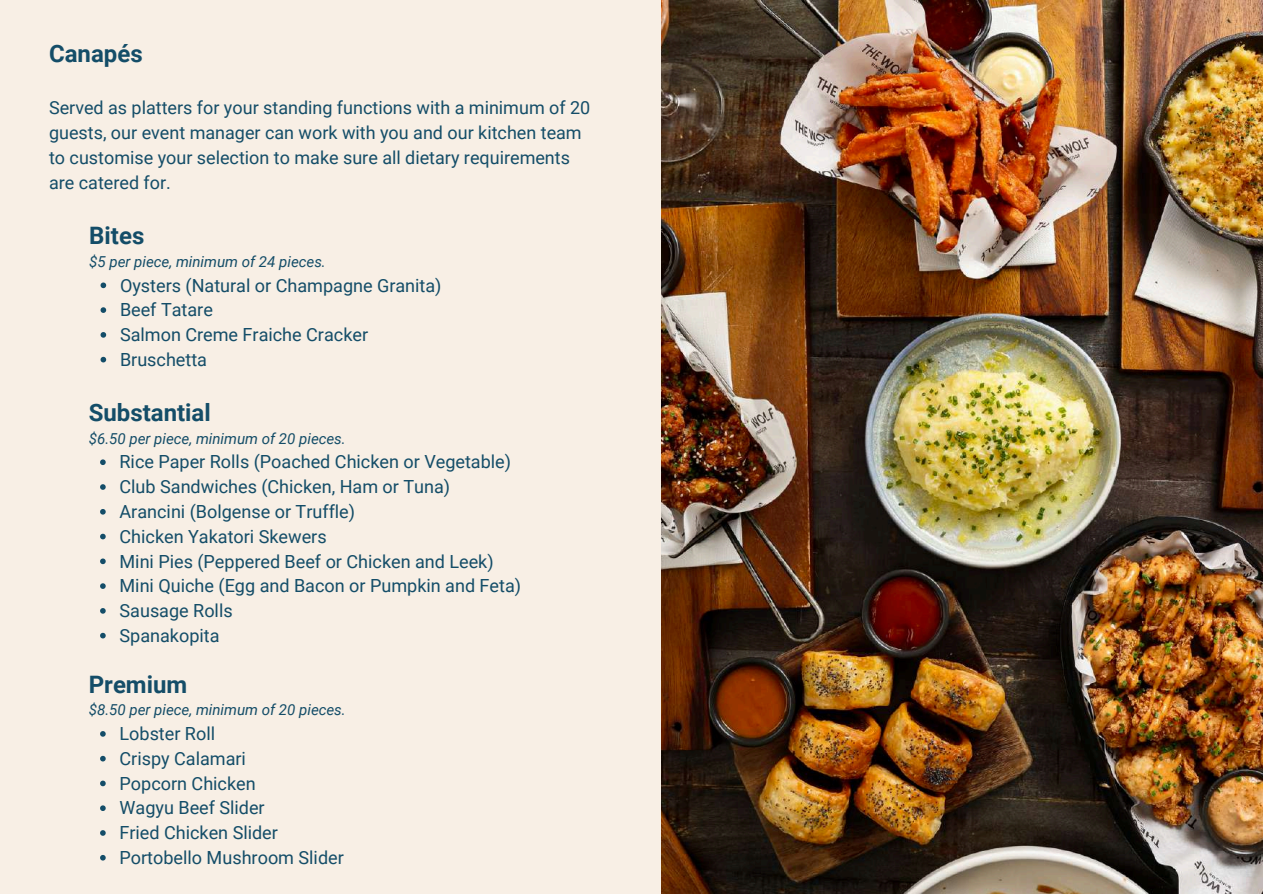
<style>
.page{position:relative;width:1263px;height:894px;background:#fff}
.page>*{position:absolute;margin:0;border:0;box-sizing:border-box;transform-origin:0 0}
.t1{font:700 24px "Roboto";color:#144d68}
.t2{font:18px/24.8px "Roboto";color:#144d68}
.t3{font:italic 15px "Roboto";color:#144d68}
</style>
<div class="page">
<img style="left:661px;top:0;width:602px;height:893px">
<div style="left:0;top:0;width:661px;height:893px;background:#f8efe5"></div>
<svg style="left:101px;top:282px;width:5px;height:6px"></svg>
<svg style="left:101px;top:307px;width:5px;height:6px"></svg>
<svg style="left:101px;top:332px;width:5px;height:5px"></svg>
<svg style="left:101px;top:357px;width:5px;height:5px"></svg>
<svg style="left:100px;top:459px;width:6px;height:6px"></svg>
<svg style="left:100px;top:484px;width:6px;height:5px"></svg>
<svg style="left:100px;top:509px;width:6px;height:5px"></svg>
<svg style="left:100px;top:533px;width:6px;height:6px"></svg>
<svg style="left:100px;top:558px;width:6px;height:6px"></svg>
<svg style="left:100px;top:583px;width:6px;height:5px"></svg>
<svg style="left:100px;top:608px;width:6px;height:5px"></svg>
<svg style="left:100px;top:632px;width:6px;height:6px"></svg>
<svg style="left:100px;top:731px;width:6px;height:5px"></svg>
<svg style="left:100px;top:755px;width:6px;height:6px"></svg>
<svg style="left:100px;top:780px;width:6px;height:6px"></svg>
<svg style="left:100px;top:805px;width:6px;height:5px"></svg>
<svg style="left:100px;top:830px;width:6px;height:5px"></svg>
<svg style="left:100px;top:855px;width:6px;height:5px"></svg>
<h1 class="t1" style="left:49px;top:39px;width:95px">Canapés</h1>
<p class="t2" style="left:49px;top:96px;width:543px">Served as platters for your standing functions with a minimum of 20 guests, our event manager can work with you and our kitchen team to customise your selection to make sure all dietary requirements are catered for.</p>
<h1 class="t1" style="left:89px;top:222px;width:57px">Bites</h1>
<p class="t3" style="left:89px;top:253px;width:238px">$5 per piece, minimum of 24 pieces.</p>
<p class="t2" style="left:120px;top:273px;width:323px">Oysters (Natural or Champagne Granita)<br>Beef Tatare<br>Salmon Creme Fraiche Cracker<br>Bruschetta</p>
<h1 class="t1" style="left:89px;top:399px;width:124px">Substantial</h1>
<p class="t3" style="left:89px;top:429px;width:258px">$6.50 per piece, minimum of 20 pieces.</p>
<p class="t2" style="left:120px;top:450px;width:403px">Rice Paper Rolls (Poached Chicken or Vegetable)<br>Club Sandwiches (Chicken, Ham or Tuna)<br>Arancini (Bolgense or Truffle)<br>Chicken Yakatori Skewers<br>Mini Pies (Peppered Beef or Chicken and Leek)<br>Mini Quiche (Egg and Bacon or Pumpkin and Feta)<br>Sausage Rolls<br>Spanakopita</p>
<h1 class="t1" style="left:89px;top:670px;width:100px">Premium</h1>
<p class="t3" style="left:89px;top:701px;width:258px">$8.50 per piece, minimum of 20 pieces.</p>
<p class="t2" style="left:120px;top:721px;width:226px">Lobster Roll<br>Crispy Calamari<br>Popcorn Chicken<br>Wagyu Beef Slider<br>Fried Chicken Slider<br>Portobello Mushroom Slider</p>
</div>
